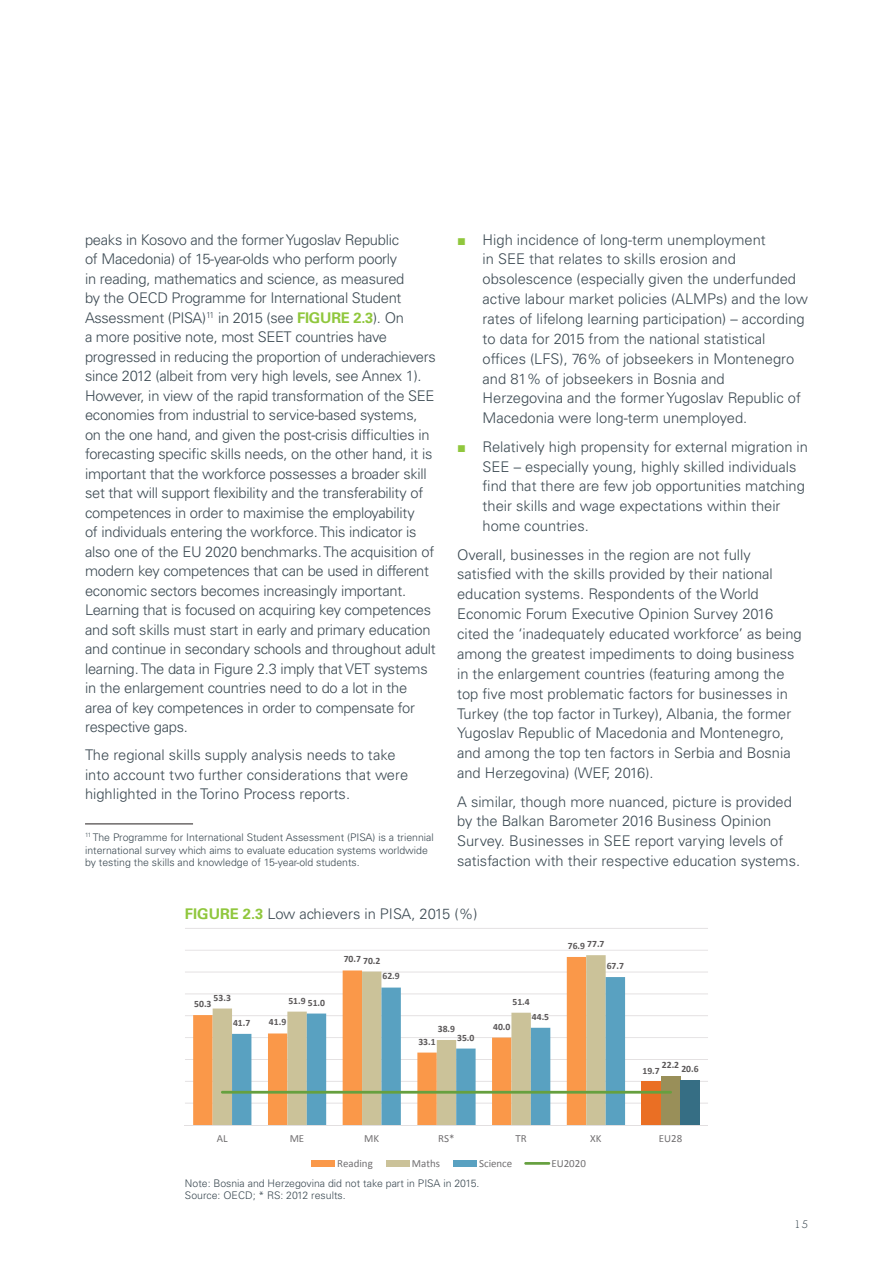
<style>
.page{position:relative;width:893px;height:1263px;background:#fff}
.page>*{position:absolute;margin:0;border:0;box-sizing:border-box;transform-origin:0 0}
.t1{font:300 14.7px/19.5px "Univers LT Std";color:#3c4a53}
.t2{font:10.95px "Calibri";color:#716f71}
.t3{font:300 10.5px/12.6px "Univers LT Std";color:#3c4a53}
.t4{font:300 10.5px "Montreal TS";color:#3c4a53}
.t5{font:700 9.6px "Calibri";letter-spacing:-.005em;color:#5a5758}
.s1{font-weight:700;color:#90c73d}
.s2{font-family:"Arial";font-weight:400;color:#90c73d}
</style>
<div class="page">
<hr style="left:85px;top:823px;width:108px;height:1px;background:#241f1f">
<hr style="left:185px;top:928px;width:523px;height:1px;background:#e2dfe0">
<hr style="left:185px;top:950px;width:523px;height:1px;background:#e2dfe0">
<hr style="left:185px;top:971px;width:523px;height:1px;background:#e2dfe0">
<hr style="left:185px;top:993px;width:523px;height:1px;background:#e2dfe0">
<hr style="left:185px;top:1015px;width:523px;height:1px;background:#e2dfe0">
<hr style="left:185px;top:1037px;width:523px;height:1px;background:#e2dfe0">
<hr style="left:185px;top:1059px;width:523px;height:1px;background:#e2dfe0">
<hr style="left:185px;top:1081px;width:523px;height:1px;background:#e2dfe0">
<hr style="left:185px;top:1103px;width:523px;height:1px;background:#e2dfe0">
<div style="left:641px;top:1082px;width:20px;height:43px;background:#ea6f24"></div>
<svg style="left:193px;top:971px;width:20px;height:153px;fill:#fa9849"></svg>
<div style="left:661px;top:1076px;width:19px;height:49px;background:#998f59"></div>
<svg style="left:213px;top:955px;width:393px;height:169px"></svg>
<div style="left:680px;top:1080px;width:20px;height:45px;background:#366e84"></div>
<svg style="left:232px;top:977px;width:393px;height:147px"></svg>
<hr style="left:185px;top:1124px;width:523px;height:1px;background:#e2dfe0">
<hr style="left:221px;top:1091px;width:451px;height:2px;background:#66a03f">
<div style="left:311px;top:1160px;width:24px;height:6px;background:#fa9849"></div>
<div style="left:386px;top:1160px;width:23px;height:6px;background:#cbc299"></div>
<div style="left:453px;top:1160px;width:24px;height:6px;background:#59a1c1"></div>
<hr style="left:524px;top:1162px;width:26px;height:3px;background:#66a03f">
<p class="t1" style="left:85px;top:230px;width:352px">peaks in Kosovo and the former Yugoslav Republic<br>of Macedonia) of 15-year-olds who perform poorly<br>in reading, mathematics and science, as measured<br>by the OECD Programme for International Student Assessment (PISA)<sup>11</sup> in 2015 (see <span class="s1">FIGURE 2.3</span>). On<br>a more positive note, most SEET countries have progressed in reducing the proportion of underachievers since 2012 (albeit from very high levels, see Annex 1).<br>However, in view of the rapid transformation of the SEE economies from industrial to service-based systems, on the one hand, and given the post-crisis difficulties in forecasting specific skills needs, on the other hand, it is important that the workforce possesses a broader skill set that will support flexibility and the transferability of competences in order to maximise the employability<br>of individuals entering the workforce. This indicator is also one of the EU 2020 benchmarks. The acquisition of modern key competences that can be used in different economic sectors becomes increasingly important.<br>Learning that is focused on acquiring key competences and soft skills must start in early and primary education and continue in secondary schools and throughout adult learning. The data in Figure 2.3 imply that VET systems in the enlargement countries need to do a lot in the area of key competences in order to compensate for respective gaps.</p>
<p class="t1" style="left:85px;top:745px;width:325px">The regional skills supply analysis needs to take into account two further considerations that were highlighted in the Torino Process reports.</p>
<p class="t3" style="left:85px;top:831px;width:350px"><sup>11</sup> The Programme for International Student Assessment (PISA) is a triennial international survey which aims to evaluate education systems worldwide by testing the skills and knowledge of 15-year-old students.</p>
<p class="t1" style="left:483px;top:229px;width:327px;text-indent:-26px"><span class="s2">■</span> High incidence of long-term unemployment<br>in SEE that relates to skills erosion and obsolescence (especially given the underfunded active labour market policies (ALMPs) and the low rates of lifelong learning participation) – according to data for 2015 from the national statistical offices (LFS), 76% of jobseekers in Montenegro and 81% of jobseekers in Bosnia and Herzegovina and the former Yugoslav Republic of Macedonia were long-term unemployed.</p>
<p class="t1" style="left:483px;top:437px;width:327px;text-indent:-26px"><span class="s2">■</span> Relatively high propensity for external migration in SEE – especially young, highly skilled individuals find that there are few job opportunities matching their skills and wage expectations within their home countries.</p>
<p class="t1" style="left:457px;top:544px;width:346px">Overall, businesses in the region are not fully satisfied with the skills provided by their national education systems. Respondents of the World Economic Forum Executive Opinion Survey 2016 cited the ‘inadequately educated workforce’ as being among the greatest impediments to doing business in the enlargement countries (featuring among the top five most problematic factors for businesses in Turkey (the top factor in Turkey), Albania, the former Yugoslav Republic of Macedonia and Montenegro, and among the top ten factors in Serbia and Bosnia and Herzegovina) (WEF, 2016).</p>
<p class="t1" style="left:457px;top:791px;width:344px">A similar, though more nuanced, picture is provided by the Balkan Barometer 2016 Business Opinion Survey. Businesses in SEE report varying levels of satisfaction with their respective education systems.</p>
<p class="t1" style="left:185px;top:904px;width:294px"><span class="s1">FIGURE 2.3</span> Low achievers in PISA, 2015 (%)</p>
<p class="t5" style="left:587px;top:938px;width:19px">77.7</p>
<p class="t5" style="left:568px;top:939px;width:19px">76.9</p>
<p class="t5" style="left:344px;top:953px;width:19px">70.7</p>
<p class="t5" style="left:363px;top:954px;width:19px">70.2</p>
<p class="t5" style="left:607px;top:960px;width:19px">67.7</p>
<p class="t5" style="left:383px;top:970px;width:19px">62.9</p>
<p class="t5" style="left:214px;top:991px;width:19px">53.3</p>
<p class="t5" style="left:288px;top:994px;width:19px">51.9</p>
<p class="t5" style="left:308px;top:996px;width:19px">51.0</p>
<p class="t5" style="left:194px;top:998px;width:19px">50.3</p>
<p class="t5" style="left:512px;top:995px;width:19px">51.4</p>
<p class="t5" style="left:233px;top:1016px;width:19px">41.7</p>
<p class="t5" style="left:269px;top:1016px;width:19px">41.9</p>
<p class="t5" style="left:438px;top:1023px;width:19px">38.9</p>
<p class="t5" style="left:493px;top:1020px;width:19px">40.0</p>
<p class="t5" style="left:532px;top:1010px;width:19px">44.5</p>
<p class="t5" style="left:418px;top:1035px;width:19px">33.1</p>
<p class="t5" style="left:457px;top:1031px;width:19px">35.0</p>
<p class="t5" style="left:662px;top:1059px;width:19px">22.2</p>
<p class="t5" style="left:681px;top:1062px;width:19px">20.6</p>
<p class="t5" style="left:642px;top:1064px;width:19px">19.7</p>
<p class="t2" style="left:217px;top:1132px;width:12px">AL</p>
<p class="t2" style="left:290px;top:1132px;width:16px">ME</p>
<p class="t2" style="left:364px;top:1132px;width:16px">MK</p>
<p class="t2" style="left:438px;top:1132px;width:18px">RS*</p>
<p class="t2" style="left:516px;top:1132px;width:13px">TR</p>
<p class="t2" style="left:590px;top:1132px;width:13px">XK</p>
<p class="t2" style="left:659px;top:1132px;width:25px">EU28</p>
<p class="t2" style="left:337px;top:1156px;width:37px">Reading</p>
<p class="t2" style="left:412px;top:1156px;width:30px">Maths</p>
<p class="t2" style="left:479px;top:1156px;width:35px">Science</p>
<p class="t2" style="left:551px;top:1156px;width:36px">EU2020</p>
<p class="t3" style="left:185px;top:1176px;width:296px">Note: Bosnia and Herzegovina did not take part in PISA in 2015.<br>Source: OECD; * RS: 2012 results.</p>
<p class="t4" style="left:795px;top:1218px;width:15px">15</p>
</div>
